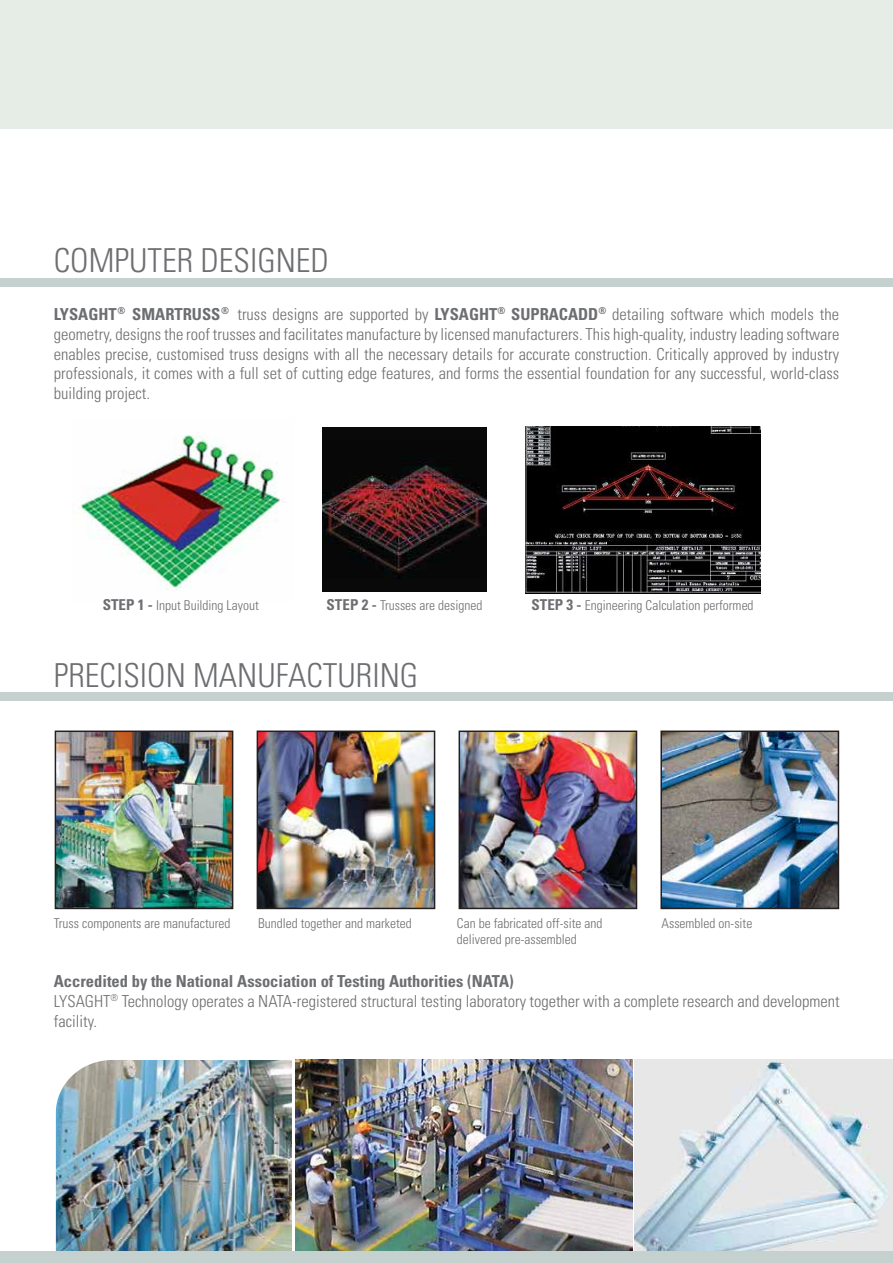
<style>
.page{position:relative;width:893px;height:1263px;background:#fff}
.page>*{position:absolute;margin:0;border:0;box-sizing:border-box;transform-origin:0 0}
.t1{font:300 condensed 33px "Univers";color:#6d6e71}
.t2{font:300 condensed 16.5px/19.8px "Univers";color:#6d6e71;text-align:justify}
.t3{font:300 condensed 13.5px "Univers";color:#6d6e71}
.t4{font:700 condensed 9.6px "Univers";color:#6d6e71}
.s1{font-weight:700}
.s2{font-weight:700;font-size:15px}
</style>
<div class="page">
<img style="left:322px;top:427px;width:164px;height:164px">
<img style="left:525px;top:427px;width:235px;height:166px">
<img style="left:58px;top:733px;width:172px;height:173px">
<img style="left:461px;top:733px;width:173px;height:173px">
<img style="left:259px;top:733px;width:173px;height:173px">
<img style="left:663px;top:733px;width:173px;height:173px">
<div style="left:55px;top:730px;width:178px;height:179px;border:2px solid #231f20"></div>
<div style="left:458px;top:730px;width:179px;height:179px;border:2px solid #231f20"></div>
<div style="left:256px;top:730px;width:179px;height:179px;border:2px solid #231f20"></div>
<div style="left:660px;top:730px;width:179px;height:179px;border:2px solid #231f20"></div>
<img style="left:295px;top:1060px;width:337px;height:191px">
<img style="left:634px;top:1059px;width:258px;height:192px">
<img style="left:56px;top:1060px;width:236px;height:191px">
<img style="left:79px;top:434px;width:207px;height:157px">
<div style="left:0;top:1251px;width:892px;height:12px;background:#c5d1cf"></div>
<div style="left:0;top:0;width:892px;height:129px;background:#e6ece6"></div>
<div style="left:0;top:278px;width:892px;height:9px;background:#c5d1cf"></div>
<div style="left:0;top:692px;width:892px;height:9px;background:#c5d1cf"></div>
<h1 class="t1" style="left:54px;top:247px;width:276px">COMPUTER DESIGNED</h1>
<p class="t4" style="left:221px;top:307px;width:9px">®</p>
<p class="t2" style="left:54px;top:325px;width:787px">geometry, designs the roof trusses and facilitates manufacture by licensed manufacturers. This high-quality, industry leading software enables precise, customised truss designs with all the necessary details for accurate construction. Critically approved by industry professionals, it comes with a full set of cutting edge features, and forms the essential foundation for any successful, world-class building project.</p>
<p class="t2" style="left:54px;top:305px;width:786px"><span class="s1">LYSAGHT</span><sup>®</sup> <span class="s1">SMARTRUSS</span> truss designs are supported by <span class="s1">LYSAGHT</span><sup>®</sup> <span class="s1">SUPRACADD</span><sup>®</sup> detailing software which models the</p>
<p class="t3" style="left:103px;top:600px;width:158px"><span class="s2">STEP 1 -</span> Input Building Layout</p>
<p class="t3" style="left:326px;top:600px;width:157px"><span class="s2">STEP 2 -</span> Trusses are designed</p>
<p class="t3" style="left:531px;top:600px;width:223px"><span class="s2">STEP 3 -</span> Engineering Calculation performed</p>
<h1 class="t1" style="left:54px;top:662px;width:366px">PRECISION MANUFACTURING</h1>
<p class="t3" style="left:54px;top:917px;width:178px">Truss components are manufactured</p>
<p class="t3" style="left:258px;top:917px;width:155px">Bundled together and marketed</p>
<p class="t3" style="left:457px;top:917px;width:147px">Can be fabricated off-site and</p>
<p class="t3" style="left:661px;top:917px;width:92px">Assembled on-site</p>
<p class="t3" style="left:457px;top:934px;width:121px">delivered pre-assembled</p>
<p class="t2" style="left:54px;top:972px;width:787px;text-align:left"><span class="s1">Accredited by the National Association of Testing Authorities (NATA)<br></span>LYSAGHT<sup>®</sup> Technology operates a NATA-registered structural testing laboratory together with a complete research and development facility.</p>
</div>
